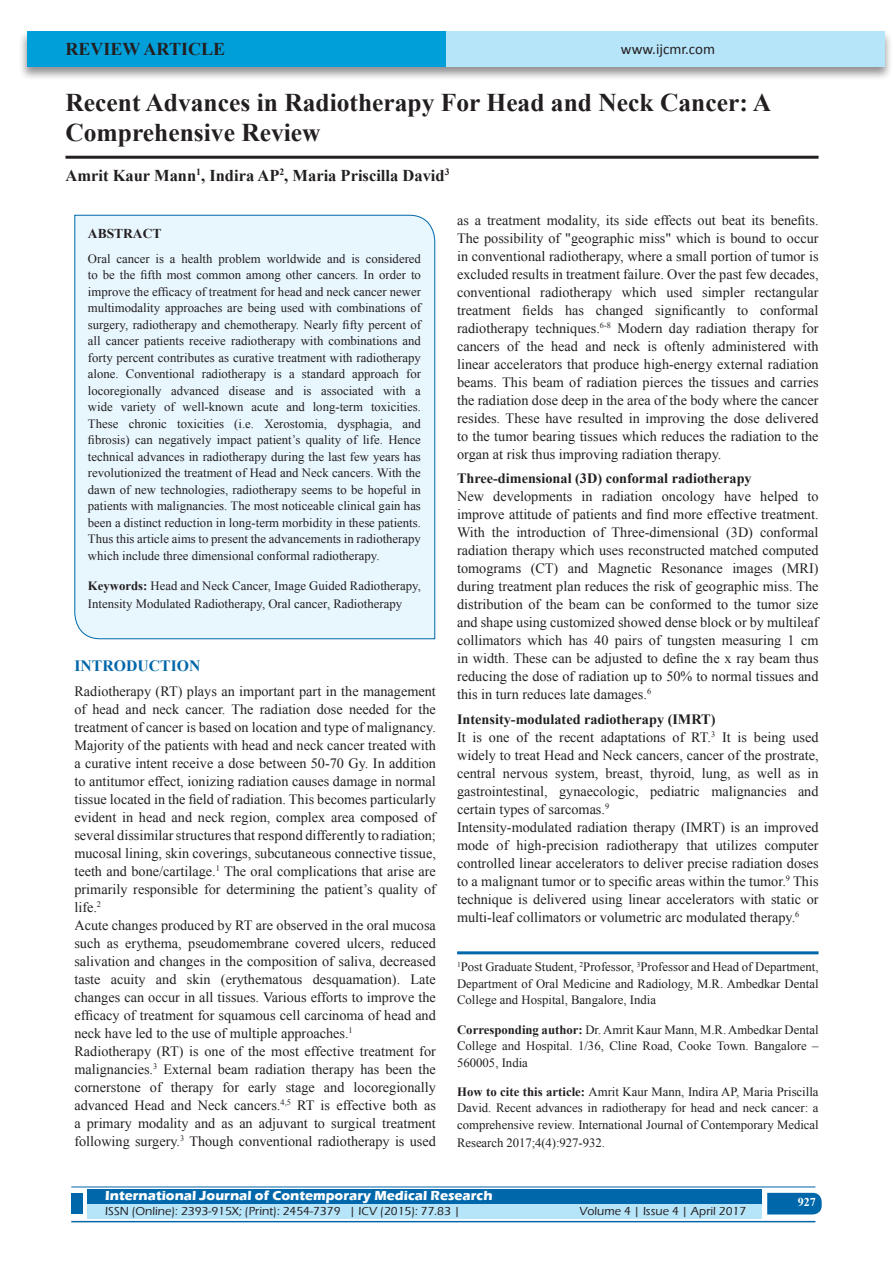
<style>
.page{position:relative;width:893px;height:1263px;background:#fff}
.page>*{position:absolute;margin:0;border:0;box-sizing:border-box;transform-origin:0 0}
.A_Title_New{font:700 25.5px/30px "Times New Roman";color:#231f20}
.AT_new{font:700 18px "Times New Roman";color:#231f20}
.AU-New{font:700 16.5px "Times New Roman";color:#231f20}
.t1{font:700 15.75px "Times New Roman";color:#0067aa}
.t2{font:15px "Calibri";color:#231f20}
.TX_New{font:14.25px/18px "Times New Roman";color:#231f20;text-align:justify}
.t3{font:700 14.25px "Times New Roman";color:#231f20}
.t4{font:700 13.5px "Eras ITC";color:#fff}
.t5{font:700 13.5px "Times New Roman";color:#231f20}
.HTC_new{font:12.75px/16.5px "Times New Roman";color:#231f20;text-align:justify}
.Affi_New{font:12.75px/16.5px "Times New Roman";color:#231f20;text-align:justify}
.Corresponding{font:12.75px/16.5px "Times New Roman";color:#231f20;text-align:justify}
.t6{font:500 12px "Eras ITC";color:#231f20}
.t7{font:700 12px "Times New Roman";color:#fff}
.s1{font-weight:700}
</style>
<div class="page">
<div style="left:19px;top:29px;width:874px;height:52px;background:#231f20;opacity:.5"></div>
<div style="left:27px;top:31px;width:858px;height:35px;background:#b6e4f9"></div>
<div style="left:27px;top:31px;width:419px;height:35px;background:#009fda"></div>
<div style="left:87px;top:1189px;width:674px;height:15px;background:#0067aa"></div>
<div style="left:87px;top:1204px;width:674px;height:15px;background:#b6e4f9"></div>
<svg style="left:767px;top:1193px;width:55px;height:21px"></svg>
<hr style="left:71px;top:1186px;width:744px;height:1px;background:#0067aa">
<hr style="left:71px;top:1221px;width:744px;height:1px;background:#0067aa">
<div style="left:71px;top:1193px;width:12px;height:21px;background:#0067aa"></div>
<hr style="left:65px;top:156px;width:754px;height:3px;background:#231f20">
<div style="left:74px;top:214px;width:361px;height:425px;background:#e8f6fd"></div>
<hr style="left:457px;top:951px;width:362px;height:3px;background:#0067aa">
<p class="AT_new" style="left:65px;top:36px;width:161px">REVIEW ARTICLE</p>
<p class="t2" style="left:621px;top:40px;width:96px">www.ijcmr.com</p>
<p class="A_Title_New" style="left:65px;top:87px;width:707px">Recent Advances in Radiotherapy For Head and Neck Cancer: A<br>Comprehensive Review</p>
<p class="AU-New" style="left:65px;top:164px;width:385px">Amrit Kaur Mann<sup>1</sup>, Indira AP<sup>2</sup>, Maria Priscilla David<sup>3</sup></p>
<p class="t5" style="left:88px;top:224px;width:75px">ABSTRACT</p>
<p class="HTC_new" style="left:88px;top:250px;width:335px">Oral cancer is a health problem worldwide and is considered to be the fifth most common among other cancers. In order to improve the efficacy of treatment for head and neck cancer newer multimodality approaches are being used with combinations of surgery, radiotherapy and chemotherapy. Nearly fifty percent of all cancer patients receive radiotherapy with combinations and forty percent contributes as curative treatment with radiotherapy alone. Conventional radiotherapy is a standard approach for locoregionally advanced disease and is associated with a wide variety of well-known acute and long-term toxicities.<br>These chronic toxicities (i.e. Xerostomia, dysphagia, and fibrosis) can negatively impact patient’s quality of life. Hence technical advances in radiotherapy during the last few years has revolutionized the treatment of Head and Neck cancers. With the dawn of new technologies, radiotherapy seems to be hopeful in patients with malignancies. The most noticeable clinical gain has been a distinct reduction in long-term morbidity in these patients.<br>Thus this article aims to present the advancements in radiotherapy which include three dimensional conformal radiotherapy.</p>
<p class="HTC_new" style="left:88px;top:577px;width:334px;line-height:18px"><span class="s1">Keywords:</span> Head and Neck Cancer, Image Guided Radiotherapy,<br>Intensity Modulated Radiotherapy, Oral cancer, Radiotherapy</p>
<h1 class="t1" style="left:74px;top:655px;width:127px">INTRODUCTION</h1>
<p class="TX_New" style="left:74px;top:682px;width:363px">Radiotherapy (RT) plays an important part in the management of head and neck cancer. The radiation dose needed for the treatment of cancer is based on location and type of malignancy.<br>Majority of the patients with head and neck cancer treated with a curative intent receive a dose between 50-70 Gy. In addition to antitumor effect, ionizing radiation causes damage in normal tissue located in the field of radiation. This becomes particularly evident in head and neck region, complex area composed of several dissimilar structures that respond differently to radiation; mucosal lining, skin coverings, subcutaneous connective tissue, teeth and bone/cartilage.<sup>1</sup> The oral complications that arise are primarily responsible for determining the patient’s quality of life.<sup>2</sup></p>
<p class="TX_New" style="left:74px;top:916px;width:363px">Acute changes produced by RT are observed in the oral mucosa such as erythema, pseudomembrane covered ulcers, reduced salivation and changes in the composition of saliva, decreased taste acuity and skin (erythematous desquamation). Late changes can occur in all tissues. Various efforts to improve the efficacy of treatment for squamous cell carcinoma of head and neck have led to the use of multiple approaches.<sup>1</sup></p>
<p class="TX_New" style="left:74px;top:1042px;width:363px">Radiotherapy (RT) is one of the most effective treatment for malignancies.<sup>3</sup> External beam radiation therapy has been the cornerstone of therapy for early stage and locoregionally advanced Head and Neck cancers.<sup>4,5</sup> RT is effective both as a primary modality and as an adjuvant to surgical treatment following surgery.<sup>3</sup> Though conventional radiotherapy is used</p>
<p class="TX_New" style="left:457px;top:211px;width:363px">as a treatment modality, its side effects out beat its benefits.<br>The possibility of "geographic miss" which is bound to occur in conventional radiotherapy, where a small portion of tumor is excluded results in treatment failure. Over the past few decades, conventional radiotherapy which used simpler rectangular treatment fields has changed significantly to conformal radiotherapy techniques.<sup>6-8</sup> Modern day radiation therapy for cancers of the head and neck is oftenly administered with linear accelerators that produce high-energy external radiation beams. This beam of radiation pierces the tissues and carries the radiation dose deep in the area of the body where the cancer resides. These have resulted in improving the dose delivered to the tumor bearing tissues which reduces the radiation to the organ at risk thus improving radiation therapy.</p>
<h2 class="t3" style="left:457px;top:468px;width:296px">Three-dimensional (3D) conformal radiotherapy</h2>
<p class="TX_New" style="left:457px;top:487px;width:363px">New developments in radiation oncology have helped to improve attitude of patients and find more effective treatment.<br>With the introduction of Three-dimensional (3D) conformal radiation therapy which uses reconstructed matched computed tomograms (CT) and Magnetic Resonance images (MRI) during treatment plan reduces the risk of geographic miss. The distribution of the beam can be conformed to the tumor size and shape using customized showed dense block or by multileaf collimators which has 40 pairs of tungsten measuring 1 cm in width. These can be adjusted to define the x ray beam thus reducing the dose of radiation up to 50% to normal tissues and this in turn reduces late damages.<sup>6</sup></p>
<h2 class="t3" style="left:457px;top:709px;width:260px">Intensity-modulated radiotherapy (IMRT)</h2>
<p class="TX_New" style="left:457px;top:727px;width:363px">It is one of the recent adaptations of RT.<sup>3</sup> It is being used widely to treat Head and Neck cancers, cancer of the prostrate, central nervous system, breast, thyroid, lung, as well as in gastrointestinal, gynaecologic, pediatric malignancies and certain types of sarcomas.<sup>9</sup></p>
<p class="TX_New" style="left:457px;top:817px;width:363px">Intensity-modulated radiation therapy (IMRT) is an improved mode of high-precision radiotherapy that utilizes computer controlled linear accelerators to deliver precise radiation doses to a malignant tumor or to specific areas within the tumor.<sup>9</sup> This technique is delivered using linear accelerators with static or multi-leaf collimators or volumetric arc modulated therapy.<sup>6</sup></p>
<p class="Affi_New" style="left:457px;top:959px;width:363px"><sup>1</sup>Post Graduate Student, <sup>2</sup>Professor, <sup>3</sup>Professor and Head of Department, Department of Oral Medicine and Radiology, M.R. Ambedkar Dental College and Hospital, Bangalore, India</p>
<p class="Corresponding" style="left:457px;top:1021px;width:363px"><span class="s1">Corresponding author:</span> Dr. Amrit Kaur Mann, M.R. Ambedkar Dental College and Hospital. 1/36, Cline Road, Cooke Town. Bangalore – 560005, India</p>
<p class="HTC_new" style="left:457px;top:1083px;width:363px"><span class="s1">How to cite this article:</span> Amrit Kaur Mann, Indira AP, Maria Priscilla David. Recent advances in radiotherapy for head and neck cancer: a comprehensive review. International Journal of Contemporary Medical</p>
<p class="HTC_new" style="left:457px;top:1134px;width:149px">Research 2017;4(4):927-932.</p>
<p class="t4" style="left:105px;top:1188px;width:389px">International Journal of Contemporary Medical Research</p>
<p class="t6" style="left:105px;top:1204px;width:356px">ISSN (Online): 2393-915X; (Print): 2454-7379 | ICV (2015): 77.83 |</p>
<p class="t6" style="left:579px;top:1204px;width:168px">Volume 4 | Issue 4 | April 2017</p>
<h4 class="t7" style="left:798px;top:1194px;width:19px">927</h4>
</div>
